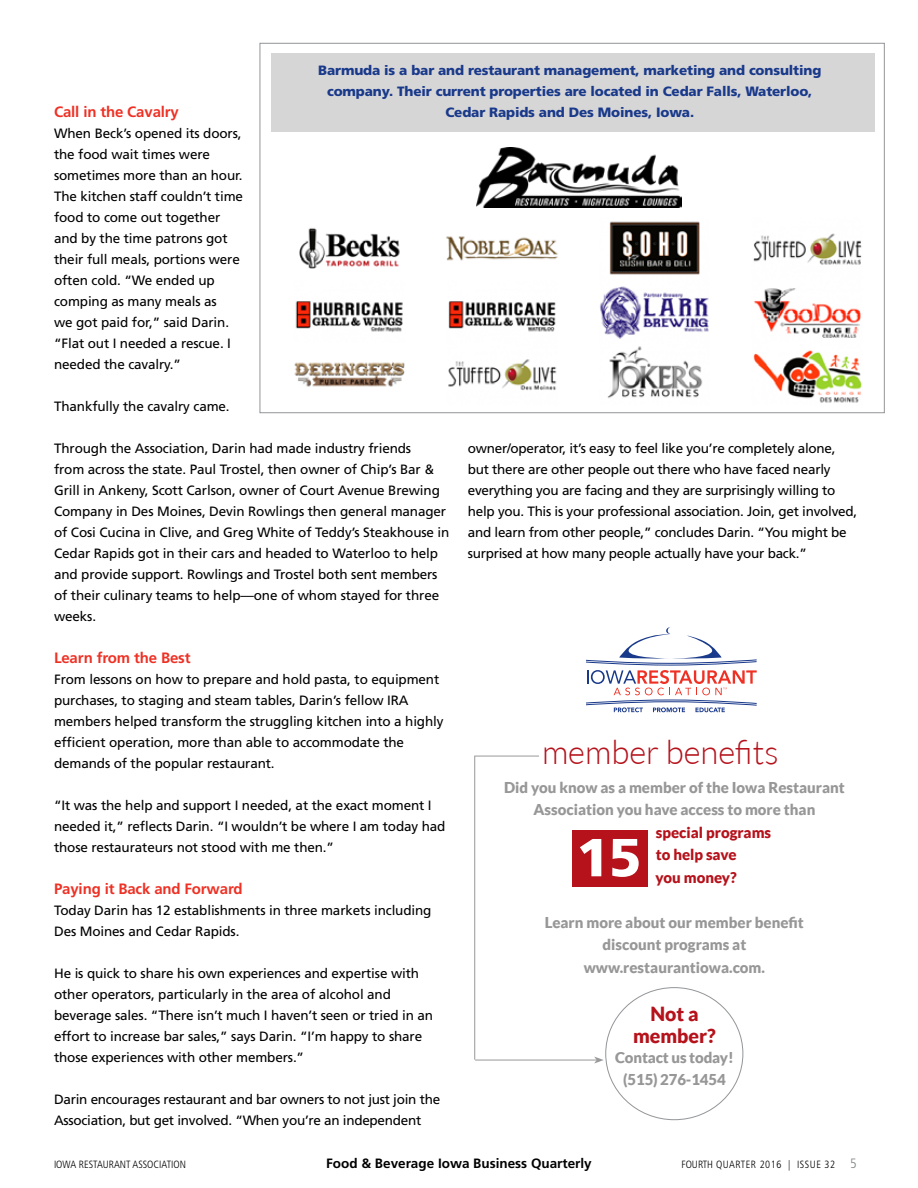
<style>
.page{position:relative;width:918px;height:1188px;background:#fff}
.page>*{position:absolute;margin:0;border:0;box-sizing:border-box;transform-origin:0 0}
.t1{font:900 53.55px "Frutiger";color:#fff}
.t2{font:300 33px "Lato";color:#b5121b}
.t3{font:900 19.5px/22.5px "Lato";color:#b5121b;text-align:center}
.t4{font:900 15px/22.5px "Lato";color:#979798;text-align:center}
.t5{font:700 15px "Frutiger";letter-spacing:-.01em;color:#ee3124}
.t6{font:900 15px/22.5px "Lato";color:#b5121b}
.t7{font:13.5px/21px "Frutiger";letter-spacing:-.01em;color:#000}
.t8{font:900 13.5px/21px "Frutiger";letter-spacing:-.01em;color:#19398a;text-align:center}
.t9{font:700 13.5px "Frutiger";color:#000}
.t10{font:300 condensed 10.5px "Frutiger";letter-spacing:.05em;color:#000}
.t11{font:300 condensed 10.5px "Frutiger";color:#000}
.s1{font-size:13.5px;color:#808285}
</style>
<div class="page">
<div style="left:260px;top:43px;width:625px;height:370px;background:#fff;border:1px solid #939598"></div>
<img style="left:476px;top:147px;width:205px;height:61px">
<div style="left:271px;top:53px;width:603px;height:79px;background:#d7d6d7"></div>
<img style="left:294px;top:221px;width:568px;height:182px">
<svg style="left:586px;top:627px;width:171px;height:85px"></svg>
<div style="left:572px;top:830px;width:76px;height:57px;background:#b5121b"></div>
<hr style="left:474px;top:756px;width:65px;height:1px;background:#99989a">
<hr style="left:475px;top:1060px;width:122px;height:1px;background:#99989a">
<svg style="left:594px;top:1057px;width:10px;height:6px"></svg>
<hr style="left:474px;top:756px;width:1px;height:304px;background:#99989a">
<p class="t8" style="left:318px;top:60px;width:505px">Barmuda is a bar and restaurant management, marketing and consulting company. Their current properties are located in Cedar Falls, Waterloo,<br>Cedar Rapids and Des Moines, Iowa.</p>
<p class="t5" style="left:54px;top:103px;width:126px">Call in the Cavalry</p>
<p class="t7" style="left:54px;top:123px;width:191px">When Beck’s opened its doors, the food wait times were sometimes more than an hour.<br>The kitchen staff couldn’t time food to come out together and by the time patrons got their full meals, portions were often cold. “We ended up comping as many meals as<br>we got paid for,” said Darin. “Flat out I needed a rescue. I needed the cavalry.”</p>
<p class="t7" style="left:54px;top:396px;width:177px">Thankfully the cavalry came.</p>
<p class="t7" style="left:54px;top:438px;width:397px">Through the Association, Darin had made industry friends<br>from across the state. Paul Trostel, then owner of Chip’s Bar &amp; Grill in Ankeny, Scott Carlson, owner of Court Avenue Brewing Company in Des Moines, Devin Rowlings then general manager of Cosi Cucina in Clive, and Greg White of Teddy’s Steakhouse in Cedar Rapids got in their cars and headed to Waterloo to help and provide support. Rowlings and Trostel both sent members of their culinary teams to help—one of whom stayed for three weeks.</p>
<p class="t5" style="left:54px;top:649px;width:138px">Learn from the Best</p>
<p class="t7" style="left:54px;top:669px;width:391px">From lessons on how to prepare and hold pasta, to equipment purchases, to staging and steam tables, Darin’s fellow IRA members helped transform the struggling kitchen into a highly efficient operation, more than able to accommodate the demands of the popular restaurant.</p>
<p class="t7" style="left:54px;top:795px;width:393px">“It was the help and support I needed, at the exact moment I needed it,” reflects Darin. “I wouldn’t be where I am today had those restaurateurs not stood with me then.”</p>
<p class="t5" style="left:54px;top:880px;width:190px">Paying it Back and Forward</p>
<p class="t7" style="left:54px;top:900px;width:379px">Today Darin has 12 establishments in three markets including<br>Des Moines and Cedar Rapids.</p>
<p class="t7" style="left:54px;top:963px;width:381px">He is quick to share his own experiences and expertise with other operators, particularly in the area of alcohol and beverage sales. “There isn’t much I haven’t seen or tried in an effort to increase bar sales,” says Darin. “I’m happy to share those experiences with other members.”</p>
<p class="t7" style="left:54px;top:1089px;width:388px">Darin encourages restaurant and bar owners to not just join the<br>Association, but get involved. “When you’re an independent</p>
<p class="t7" style="left:468px;top:438px;width:391px">owner/operator, it’s easy to feel like you’re completely alone, but there are other people out there who have faced nearly everything you are facing and they are surprisingly willing to help you. This is your professional association. Join, get involved, and learn from other people,” concludes Darin. “You might be surprised at how many people actually have your back.”</p>
<h2 class="t2" style="left:542px;top:734px;width:238px">member benefits</h2>
<p class="t4" style="left:504px;top:776px;width:342px">Did you know as a member of the Iowa Restaurant<br>Association you have access to more than</p>
<p class="t6" style="left:655px;top:821px;width:117px">special programs to help save<br>you money?</p>
<p class="t4" style="left:545px;top:911px;width:261px">Learn more about our member benefit discount programs at www.restaurantiowa.com.</p>
<h3 class="t3" style="left:633px;top:1002px;width:84px">Not a member?</h3>
<p class="t4" style="left:615px;top:1046px;width:120px">Contact us today! (515) 276-1454</p>
<h1 class="t1" style="left:576px;top:825px;width:66px">15</h1>
<p class="t11" style="left:54px;top:1159px;width:134px">IOWA RESTAURANT ASSOCIATION</p>
<p class="t9" style="left:326px;top:1155px;width:267px">Food &amp; Beverage Iowa Business Quarterly</p>
<p class="t10" style="left:681px;top:1159px;width:177px">FOURTH QUARTER 2016 | ISSUE 32 <span class="s1">5</span></p>
</div>
